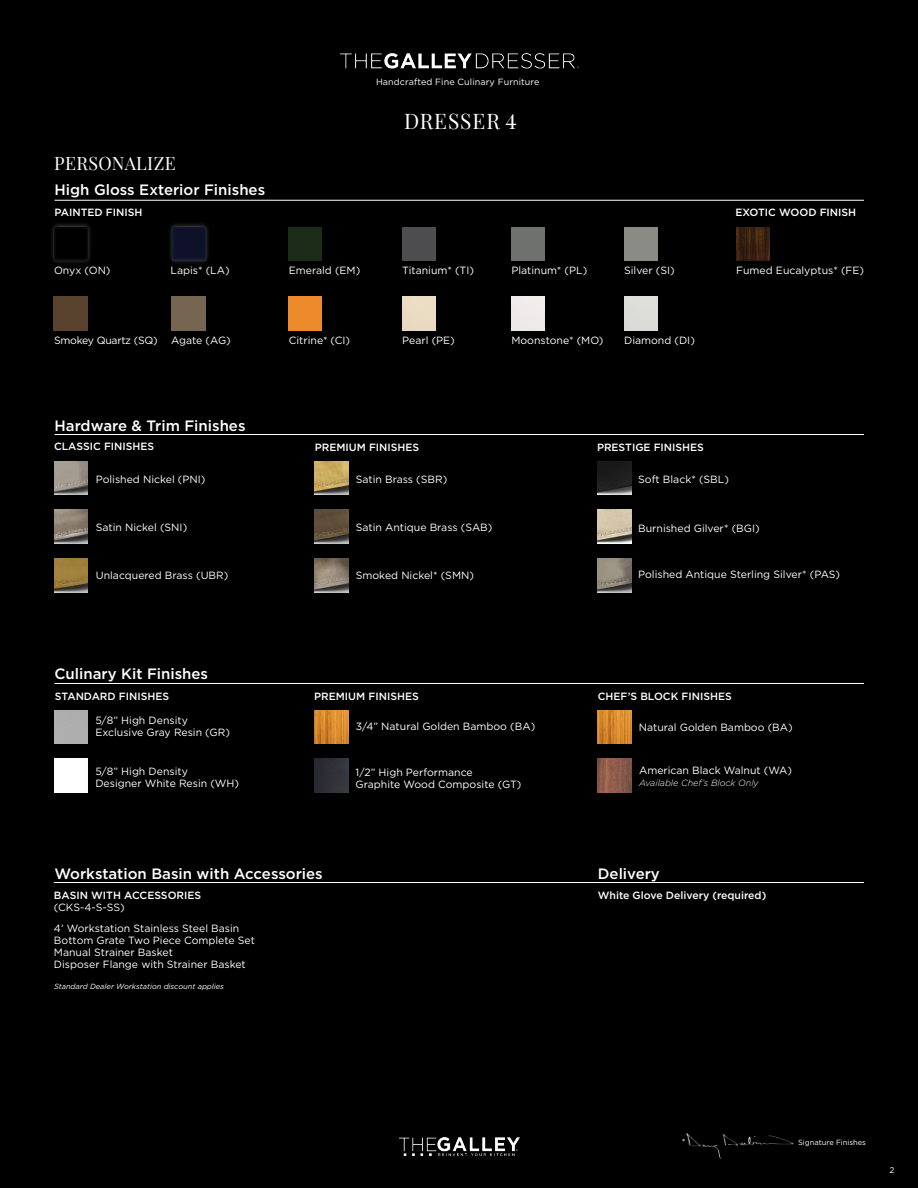
<style>
.page{position:relative;width:918px;height:1188px;background:#000}
.page>*{position:absolute;margin:0;border:0;box-sizing:border-box;transform-origin:0 0}
.t1{font:21px "Playfair Display";letter-spacing:.045em;color:#fff}
.t2{font:18px "Playfair Display";letter-spacing:.02em;color:#fff}
.t3{font:500 15px "Gotham";color:#fff}
.t4{font:10.5px/12px "Gotham";color:#fff}
.t5{font:500 10.5px "Gotham";color:#fff}
.t6{font:10.5px "Gotham";letter-spacing:-.025em;color:#fff}
.t7{font:9px "Gotham";letter-spacing:.01em;color:#fff}
.t8{font:italic 300 9px "Gotham";color:#fff}
.t9{font:8.25px "Gotham";color:#fff}
.t10{font:italic 7.5px "Gotham";color:#fff}
.t11{font:7.5px "Gotham";color:#fff}
</style>
<div class="page">
<hr style="left:54px;top:683px;width:810px;height:1px;background:#fff">
<hr style="left:54px;top:882px;width:810px;height:1px;background:#fff">
<hr style="left:54px;top:434px;width:810px;height:1px;background:#fff">
<img style="left:315px;top:710px;width:33px;height:33px">
<img style="left:598px;top:710px;width:33px;height:33px">
<img style="left:315px;top:759px;width:33px;height:33px">
<img style="left:54px;top:710px;width:34px;height:33px">
<img style="left:54px;top:759px;width:34px;height:33px">
<img style="left:598px;top:759px;width:33px;height:33px">
<img style="left:54px;top:461px;width:34px;height:34px">
<img style="left:315px;top:510px;width:33px;height:33px">
<img style="left:55px;top:559px;width:33px;height:33px">
<img style="left:315px;top:559px;width:33px;height:33px">
<img style="left:598px;top:559px;width:33px;height:33px">
<img style="left:54px;top:510px;width:34px;height:33px">
<img style="left:598px;top:510px;width:33px;height:33px">
<img style="left:315px;top:461px;width:33px;height:34px">
<img style="left:598px;top:461px;width:33px;height:34px">
<img style="left:340px;top:53px;width:239px;height:16px">
<img style="left:686px;top:1133px;width:108px;height:26px">
<img style="left:400px;top:1138px;width:119px;height:18px">
<hr style="left:54px;top:200px;width:810px;height:1px;background:#fff">
<img style="left:402px;top:297px;width:34px;height:33px">
<img style="left:172px;top:297px;width:33px;height:33px">
<div style="left:49px;top:222px;width:43px;height:43px;background:#fff;opacity:.35"></div>
<div style="left:42px;top:216px;width:60px;height:45px;background:#3a3838;opacity:.55"></div>
<div style="left:167px;top:222px;width:43px;height:43px;background:#fff;opacity:.35"></div>
<div style="left:160px;top:216px;width:60px;height:45px;background:#3a3838;opacity:.55"></div>
<img style="left:624px;top:297px;width:34px;height:33px">
<img style="left:511px;top:227px;width:34px;height:33px">
<img style="left:736px;top:227px;width:34px;height:33px">
<img style="left:288px;top:227px;width:34px;height:33px">
<img style="left:624px;top:227px;width:34px;height:33px">
<img style="left:288px;top:297px;width:34px;height:33px">
<img style="left:54px;top:297px;width:33px;height:33px">
<img style="left:402px;top:227px;width:34px;height:33px">
<img style="left:511px;top:297px;width:34px;height:33px">
<p class="t7" style="left:376px;top:76px;width:165px">Handcrafted Fine Culinary Furniture</p>
<h2 class="t2" style="left:54px;top:149px;width:123px">PERSONALIZE</h2>
<h3 class="t3" style="left:54px;top:180px;width:212px">High Gloss Exterior Finishes</h3>
<h1 class="t1" style="left:404px;top:104px;width:114px">DRESSER 4</h1>
<p class="t5" style="left:54px;top:206px;width:89px">PAINTED FINISH</p>
<p class="t5" style="left:735px;top:206px;width:122px">EXOTIC WOOD FINISH</p>
<p class="t4" style="left:54px;top:264px;width:58px">Onyx (ON)</p>
<p class="t4" style="left:402px;top:264px;width:73px">Titanium* (TI)</p>
<p class="t4" style="left:736px;top:264px;width:129px">Fumed Eucalyptus* (FE)</p>
<p class="t4" style="left:289px;top:264px;width:73px">Emerald (EM)</p>
<p class="t4" style="left:511px;top:264px;width:77px">Platinum* (PL)</p>
<p class="t4" style="left:171px;top:264px;width:61px">Lapis* (LA)</p>
<p class="t4" style="left:624px;top:264px;width:52px">Silver (SI)</p>
<p class="t4" style="left:171px;top:334px;width:61px">Agate (AG)</p>
<p class="t6" style="left:54px;top:333px;width:105px">Smokey Quartz (SQ)</p>
<p class="t4" style="left:289px;top:334px;width:63px">Citrine* (CI)</p>
<p class="t4" style="left:402px;top:334px;width:54px">Pearl (PE)</p>
<h3 class="t3" style="left:54px;top:416px;width:193px">Hardware &amp; Trim Finishes</h3>
<p class="t4" style="left:511px;top:334px;width:94px">Moonstone* (MO)</p>
<p class="t4" style="left:624px;top:334px;width:72px">Diamond (DI)</p>
<p class="t5" style="left:54px;top:440px;width:102px">CLASSIC FINISHES</p>
<p class="t5" style="left:315px;top:440px;width:106px">PREMIUM FINISHES</p>
<p class="t5" style="left:597px;top:440px;width:109px">PRESTIGE FINISHES</p>
<p class="t4" style="left:96px;top:473px;width:111px">Polished Nickel (PNI)</p>
<p class="t4" style="left:356px;top:473px;width:93px">Satin Brass (SBR)</p>
<p class="t4" style="left:638px;top:473px;width:92px">Soft Black* (SBL)</p>
<p class="t4" style="left:96px;top:521px;width:93px">Satin Nickel (SNI)</p>
<p class="t4" style="left:356px;top:522px;width:138px">Satin Antique Brass (SAB)</p>
<p class="t4" style="left:638px;top:522px;width:123px">Burnished Gilver* (BGI)</p>
<p class="t4" style="left:96px;top:569px;width:134px">Unlacquered Brass (UBR)</p>
<p class="t4" style="left:356px;top:569px;width:120px">Smoked Nickel* (SMN)</p>
<p class="t4" style="left:638px;top:568px;width:203px">Polished Antique Sterling Silver* (PAS)</p>
<h3 class="t3" style="left:54px;top:664px;width:155px">Culinary Kit Finishes</h3>
<p class="t5" style="left:598px;top:689px;width:135px">CHEF’S BLOCK FINISHES</p>
<p class="t5" style="left:55px;top:689px;width:116px">STANDARD FINISHES</p>
<p class="t5" style="left:314px;top:689px;width:106px">PREMIUM FINISHES</p>
<p class="t4" style="left:95px;top:714px;width:136px">5/8” High Density<br>Exclusive Gray Resin (GR)</p>
<p class="t4" style="left:95px;top:765px;width:145px">5/8” High Density<br>Designer White Resin (WH)</p>
<p class="t4" style="left:639px;top:764px;width:154px">American Black Walnut (WA)</p>
<p class="t4" style="left:356px;top:721px;width:181px">3/4” Natural Golden Bamboo (BA)</p>
<p class="t4" style="left:356px;top:766px;width:167px">1/2” High Performance<br>Graphite Wood Composite (GT)</p>
<p class="t4" style="left:639px;top:721px;width:155px">Natural Golden Bamboo (BA)</p>
<p class="t8" style="left:639px;top:778px;width:121px">Available Chef’s Block Only</p>
<h3 class="t3" style="left:54px;top:864px;width:270px">Workstation Basin with Accessories</h3>
<h3 class="t3" style="left:598px;top:864px;width:64px">Delivery</h3>
<p class="t5" style="left:54px;top:889px;width:149px">BASIN WITH ACCESSORIES</p>
<p class="t4" style="left:54px;top:897px;width:187px;line-height:21px">(CKS-4-S-SS)<br>4’ Workstation Stainless Steel Basin</p>
<p class="t4" style="left:54px;top:934px;width:203px">Bottom Grate Two Piece Complete Set<br>Manual Strainer Basket<br>Disposer Flange with Strainer Basket</p>
<p class="t10" style="left:54px;top:982px;width:171px">Standard Dealer Workstation discount applies</p>
<p class="t5" style="left:598px;top:888px;width:170px">White Glove Delivery (required)</p>
<p class="t7" style="left:682px;top:1136px;width:5px">*</p>
<p class="t11" style="left:798px;top:1137px;width:69px">Signature Finishes</p>
<p class="t9" style="left:889px;top:1164px;width:6px">2</p>
</div>
